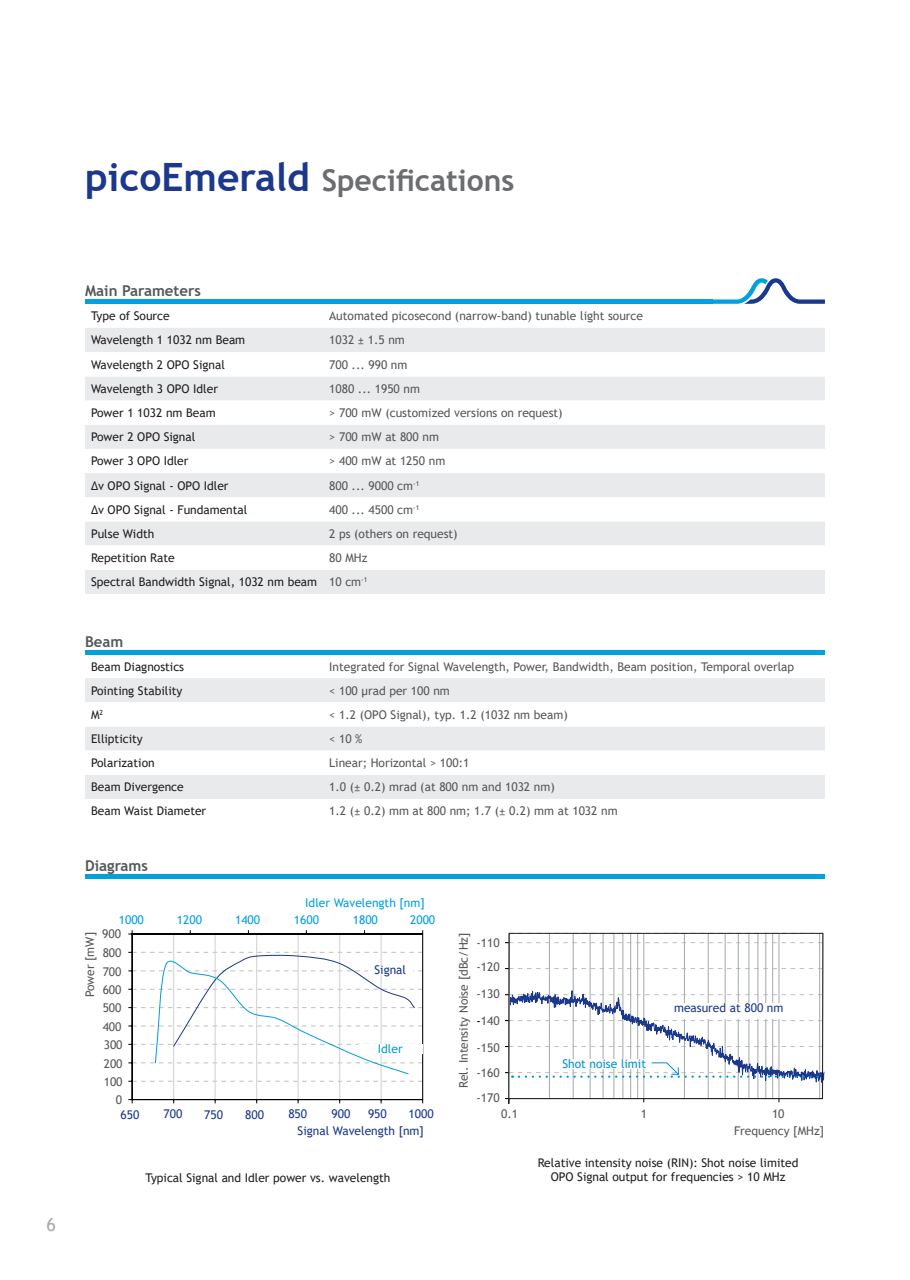
<style>
.page{position:relative;width:910px;height:1280px;background:#fff}
.page>*{position:absolute;margin:0;border:0;box-sizing:border-box;transform-origin:0 0}
.t1{font:700 30px "Trebuchet MS";color:#6c6d70}
.t2{font:18px "Trebuchet MS";color:#a8a9ad}
.t3{font:700 15px "Trebuchet MS";color:#57585a}
.t4{font:12px/18.5px "Trebuchet MS";color:#57585a;text-align:right}
.t5{font:12px/24.2px "Trebuchet MS";color:#231f20;text-align:right}
.t6{font:12px/16.5px "Trebuchet MS";color:#1b388c}
.t7{font:12px "Trebuchet MS";color:#00a1dd}
.t8{font:12px "Trebuchet MS";color:#0194d4}
.t9{font:12px "Trebuchet MS";color:#009fdf}
.s1{font-size:39px;color:#1b388c}
.s2{color:#57585a}
.s3{color:#000}
</style>
<div class="page">
<div style="left:85px;top:328px;width:740px;height:266px;background:#e9eaeb"></div>
<svg style="left:85px;top:352px;width:740px;height:218px"></svg>
<div style="left:85px;top:678px;width:740px;height:24px;background:#e9eaeb"></div>
<svg style="left:85px;top:727px;width:740px;height:72px;fill:#e9eaeb"></svg>
<div style="left:85px;top:299px;width:627px;height:5px;background:#00a1dd"></div>
<hr style="left:85px;top:650px;width:740px;height:4px;background:#00a1dd">
<hr style="left:85px;top:874px;width:740px;height:4px;background:#00a1dd">
<svg style="left:712px;top:278px;width:113px;height:26px"></svg>
<svg style="left:128px;top:930px;width:295px;height:174px"></svg>
<svg style="left:132px;top:952px;width:291px;height:123px"></svg>
<div style="left:368px;top:965px;width:45px;height:9px;background:#fff"></div>
<div style="left:358px;top:1044px;width:64px;height:10px;background:#fff"></div>
<svg style="left:505px;top:932px;width:320px;height:170px"></svg>
<h1 class="t1" style="left:85px;top:161px;width:431px"><span class="s1">picoEmerald</span> Specifications</h1>
<h2 class="t2" style="left:47px;top:1213px;width:11px">6</h2>
<p class="t3" style="left:85px;top:281px;width:117px">Main Parameters</p>
<p class="t5" style="left:91px;top:303px;width:80px">Type of Source</p>
<p class="t4" style="left:329px;top:306px;width:315px">Automated picosecond (narrow-band) tunable light source</p>
<p class="t5" style="left:91px;top:328px;width:156px">Wavelength 1 1032 nm Beam</p>
<p class="t4" style="left:329px;top:331px;width:77px">1032 ± 1.5 nm</p>
<p class="t5" style="left:91px;top:352px;width:135px">Wavelength 2 OPO Signal</p>
<p class="t4" style="left:329px;top:355px;width:80px">700 ... 990 nm</p>
<p class="t5" style="left:91px;top:376px;width:129px">Wavelength 3 OPO Idler</p>
<p class="t4" style="left:329px;top:379px;width:92px">1080 ... 1950 nm</p>
<p class="t5" style="left:91px;top:401px;width:126px">Power 1 1032 nm Beam</p>
<p class="t4" style="left:329px;top:403px;width:235px">&gt; 700 mW (customized versions on request)</p>
<p class="t5" style="left:91px;top:425px;width:106px">Power 2 OPO Signal</p>
<p class="t4" style="left:329px;top:428px;width:111px">&gt; 700 mW at 800 nm</p>
<p class="t5" style="left:91px;top:449px;width:99px">Power 3 OPO Idler</p>
<p class="t4" style="left:329px;top:452px;width:118px">&gt; 400 mW at 1250 nm</p>
<p class="t5" style="left:91px;top:473px;width:139px">∆ν OPO Signal - OPO Idler</p>
<p class="t4" style="left:329px;top:476px;width:92px">800 ... 9000 cm<sup>-1</sup></p>
<p class="t5" style="left:91px;top:497px;width:158px">∆ν OPO Signal - Fundamental</p>
<p class="t4" style="left:329px;top:500px;width:92px">400 ... 4500 cm<sup>-1</sup></p>
<p class="t5" style="left:91px;top:521px;width:65px">Pulse Width</p>
<p class="t4" style="left:329px;top:524px;width:130px">2 ps (others on request)</p>
<p class="t5" style="left:91px;top:546px;width:85px">Repetition Rate</p>
<p class="t5" style="left:91px;top:546px;width:278px"><span class="s2">80 MHz<br></span>Spectral Bandwidth Signal, 1032 nm beam <span class="s2">10 cm</span><sup>-1</sup></p>
<p class="t3" style="left:85px;top:632px;width:40px">Beam</p>
<p class="t5" style="left:91px;top:654px;width:95px">Beam Diagnostics</p>
<p class="t4" style="left:329px;top:657px;width:467px">Integrated for Signal Wavelength, Power, Bandwidth, Beam position, Temporal overlap</p>
<p class="t5" style="left:91px;top:678px;width:93px">Pointing Stability</p>
<p class="t4" style="left:329px;top:681px;width:122px">&lt; 100 µrad per 100 nm</p>
<p class="t5" style="left:91px;top:702px;width:14px">M<sup>2</sup></p>
<p class="t4" style="left:329px;top:705px;width:240px">&lt; 1.2 (OPO Signal), typ. 1.2 (1032 nm beam)</p>
<p class="t5" style="left:91px;top:727px;width:53px">Ellipticity</p>
<p class="t4" style="left:329px;top:729px;width:35px">&lt; 10 %</p>
<p class="t5" style="left:91px;top:751px;width:65px">Polarization</p>
<p class="t4" style="left:329px;top:754px;width:142px">Linear; Horizontal &gt; 100:1</p>
<p class="t5" style="left:91px;top:775px;width:94px">Beam Divergence</p>
<p class="t4" style="left:329px;top:778px;width:227px">1.0 (± 0.2) mrad (at 800 nm and 1032 nm)</p>
<p class="t5" style="left:91px;top:799px;width:117px">Beam Waist Diameter</p>
<p class="t4" style="left:329px;top:802px;width:290px">1.2 (± 0.2) mm at 800 nm; 1.7 (± 0.2) mm at 1032 nm</p>
<p class="t3" style="left:85px;top:856px;width:64px">Diagrams</p>
<p class="t7" style="left:305px;top:895px;width:121px">Idler Wavelength [nm]</p>
<p class="t7" style="left:119px;top:912px;width:27px">1000</p>
<p class="t7" style="left:177px;top:912px;width:27px">1200</p>
<p class="t7" style="left:235px;top:912px;width:27px">1400</p>
<p class="t7" style="left:294px;top:912px;width:27px">1600</p>
<p class="t9" style="left:353px;top:912px;width:27px">1800</p>
<p class="t7" style="left:410px;top:912px;width:27px">2000</p>
<p class="t4" style="left:102px;top:925px;width:22px">900<br>800<br>700<br>600<br>500<br>400<br>300<br>200<br>100<br>0</p>
<p class="t4" style="left:80px;top:997px;width:67px;rotate:-90deg">Power [mW]</p>
<p class="t6" style="left:374px;top:961px;width:33px">Signal</p>
<p class="t9" style="left:378px;top:1041px;width:26px">Idler</p>
<p class="t4" style="left:454px;top:1088px;width:157px;rotate:-90deg">Rel. Intensity Noise [dBc/Hz]</p>
<p class="t4" style="left:476px;top:934px;width:25px">-110</p>
<p class="t4" style="left:476px;top:957px;width:25px">-120</p>
<p class="t4" style="left:476px;top:984px;width:25px">-130</p>
<p class="t4" style="left:476px;top:1011px;width:25px"><span class="s3">-</span>140</p>
<p class="t4" style="left:476px;top:1038px;width:25px">-150</p>
<p class="t4" style="left:476px;top:1063px;width:25px">-160</p>
<p class="t4" style="left:476px;top:1088px;width:25px">-170</p>
<p class="t8" style="left:562px;top:1056px;width:85px">Shot noise limit</p>
<p class="t6" style="left:674px;top:999px;width:111px">measured at 800 nm</p>
<p class="t6" style="left:120px;top:1106px;width:20px">650</p>
<p class="t6" style="left:164px;top:1106px;width:20px">700</p>
<p class="t6" style="left:204px;top:1106px;width:20px">750</p>
<p class="t6" style="left:245px;top:1106px;width:20px">800</p>
<p class="t6" style="left:288px;top:1106px;width:20px">850</p>
<p class="t6" style="left:332px;top:1106px;width:20px">900</p>
<p class="t6" style="left:368px;top:1106px;width:20px">950</p>
<p class="t6" style="left:298px;top:1106px;width:138px;text-indent:111px">1000<br>Signal Wavelength [nm]</p>
<p class="t4" style="left:501px;top:1105px;width:18px">0.1</p>
<p class="t4" style="left:641px;top:1105px;width:8px">1</p>
<p class="t4" style="left:772px;top:1105px;width:14px">10</p>
<p class="t4" style="left:734px;top:1121px;width:92px">Frequency [MHz]</p>
<p class="t5" style="left:145px;top:1166px;width:246px">Typical Signal and Idler power vs. wavelength</p>
<p class="t5" style="left:538px;top:1155px;width:262px;line-height:14.4px;text-align:center">Relative intensity noise (RIN): Shot noise limited<br>OPO Signal output for frequencies &gt; 10 MHz</p>
</div>
